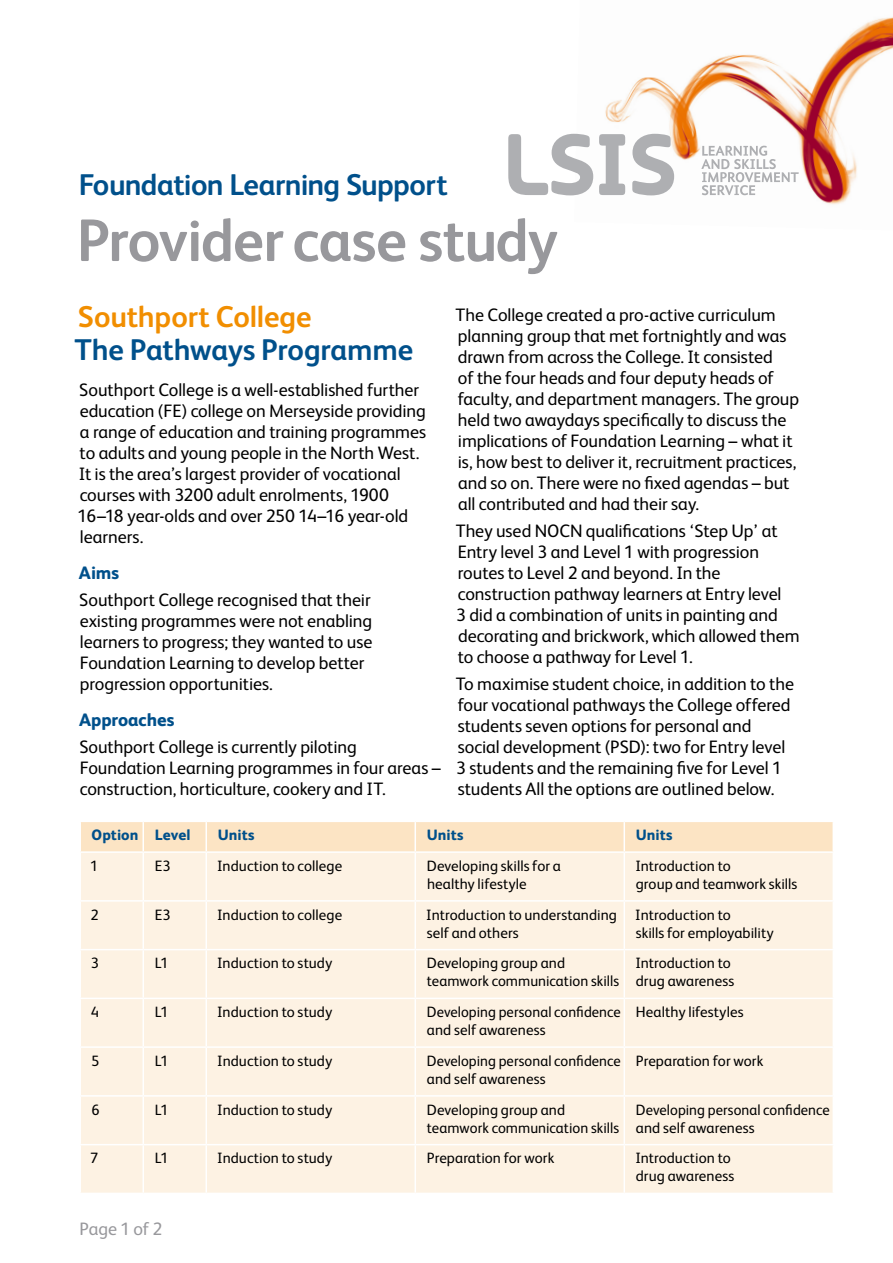
<style>
.page{position:relative;width:893px;height:1263px;background:#fff}
.page>*{position:absolute;margin:0;border:0;box-sizing:border-box;transform-origin:0 0}
.t1{font:700 60px "FS Albert";letter-spacing:-.02em;color:#98989c}
.t2{font:700 30px "FS Albert";letter-spacing:-.015em;color:#00508b}
.t3{font:700 30px "FS Albert";letter-spacing:-.005em;color:#f18e00}
.t4{font:18px/21px "FS Albert";letter-spacing:-.005em;color:#000}
.t5{font:800 18px "FS Albert";color:#00508b}
.t6{font:18px "FS Albert";letter-spacing:-.01em;color:#98989c}
.t7{font:15px/18px "FS Albert";letter-spacing:.005em;color:#000}
.t8{font:800 15px "FS Albert";color:#00508b}
</style>
<div class="page">
<div style="left:81px;top:853px;width:751px;height:339px;background:#fdf2e3"></div>
<div style="left:81px;top:822px;width:751px;height:29px;background:#fce4c4"></div>
<hr style="left:142px;top:853px;width:2px;height:47px;background:#fff">
<hr style="left:206px;top:853px;width:1px;height:47px;background:#fff">
<hr style="left:414px;top:853px;width:2px;height:47px;background:#fff">
<hr style="left:624px;top:853px;width:1px;height:47px;background:#fff">
<hr style="left:80px;top:900px;width:63px;height:1px;background:#fff">
<hr style="left:143px;top:900px;width:63px;height:1px;background:#fff">
<hr style="left:142px;top:901px;width:2px;height:48px;background:#fff">
<hr style="left:206px;top:900px;width:209px;height:1px;background:#fff">
<hr style="left:206px;top:901px;width:1px;height:48px;background:#fff">
<hr style="left:415px;top:900px;width:209px;height:1px;background:#fff">
<hr style="left:414px;top:901px;width:2px;height:48px;background:#fff">
<hr style="left:624px;top:900px;width:210px;height:1px;background:#fff">
<hr style="left:624px;top:901px;width:1px;height:48px;background:#fff">
<hr style="left:80px;top:949px;width:63px;height:1px;background:#fff">
<hr style="left:143px;top:949px;width:63px;height:1px;background:#fff">
<hr style="left:142px;top:950px;width:2px;height:47px;background:#fff">
<hr style="left:206px;top:949px;width:209px;height:1px;background:#fff">
<hr style="left:206px;top:950px;width:1px;height:47px;background:#fff">
<hr style="left:415px;top:949px;width:209px;height:1px;background:#fff">
<hr style="left:414px;top:950px;width:2px;height:47px;background:#fff">
<hr style="left:624px;top:949px;width:210px;height:1px;background:#fff">
<hr style="left:624px;top:950px;width:1px;height:47px;background:#fff">
<hr style="left:80px;top:997px;width:63px;height:2px;background:#fff">
<hr style="left:143px;top:997px;width:63px;height:2px;background:#fff">
<hr style="left:142px;top:999px;width:2px;height:47px;background:#fff">
<hr style="left:206px;top:997px;width:209px;height:2px;background:#fff">
<hr style="left:206px;top:999px;width:1px;height:47px;background:#fff">
<hr style="left:415px;top:997px;width:209px;height:2px;background:#fff">
<hr style="left:414px;top:999px;width:2px;height:47px;background:#fff">
<hr style="left:624px;top:997px;width:210px;height:2px;background:#fff">
<hr style="left:624px;top:999px;width:1px;height:47px;background:#fff">
<hr style="left:80px;top:1046px;width:63px;height:2px;background:#fff">
<hr style="left:143px;top:1046px;width:63px;height:2px;background:#fff">
<hr style="left:142px;top:1048px;width:2px;height:47px;background:#fff">
<hr style="left:206px;top:1046px;width:209px;height:2px;background:#fff">
<hr style="left:206px;top:1048px;width:1px;height:47px;background:#fff">
<hr style="left:415px;top:1046px;width:209px;height:2px;background:#fff">
<hr style="left:414px;top:1048px;width:2px;height:47px;background:#fff">
<hr style="left:624px;top:1046px;width:210px;height:2px;background:#fff">
<hr style="left:624px;top:1048px;width:1px;height:47px;background:#fff">
<hr style="left:80px;top:1095px;width:63px;height:1px;background:#fff">
<hr style="left:143px;top:1095px;width:63px;height:1px;background:#fff">
<hr style="left:142px;top:1096px;width:2px;height:48px;background:#fff">
<hr style="left:206px;top:1095px;width:209px;height:1px;background:#fff">
<hr style="left:206px;top:1096px;width:1px;height:48px;background:#fff">
<hr style="left:415px;top:1095px;width:209px;height:1px;background:#fff">
<hr style="left:414px;top:1096px;width:2px;height:48px;background:#fff">
<hr style="left:624px;top:1095px;width:210px;height:1px;background:#fff">
<hr style="left:624px;top:1096px;width:1px;height:48px;background:#fff">
<hr style="left:80px;top:1144px;width:63px;height:1px;background:#fff">
<hr style="left:143px;top:1144px;width:63px;height:1px;background:#fff">
<hr style="left:142px;top:1145px;width:2px;height:47px;background:#fff">
<hr style="left:206px;top:1144px;width:209px;height:1px;background:#fff">
<hr style="left:206px;top:1145px;width:1px;height:47px;background:#fff">
<hr style="left:415px;top:1144px;width:209px;height:1px;background:#fff">
<hr style="left:414px;top:1145px;width:2px;height:47px;background:#fff">
<hr style="left:624px;top:1144px;width:210px;height:1px;background:#fff">
<hr style="left:624px;top:1145px;width:1px;height:47px;background:#fff">
<img style="left:574px;top:16px;width:319px;height:189px">
<svg style="left:701px;top:146px;width:98px;height:49px"></svg>
<svg style="left:508px;top:134px;width:85px;height:61px"></svg>
<svg style="left:599px;top:134px;width:26px;height:61px"></svg>
<svg style="left:632px;top:134px;width:42px;height:61px"></svg>
<h2 class="t2" style="left:79px;top:164px;width:370px">Foundation Learning Support</h2>
<h1 class="t1" style="left:77px;top:200px;width:483px">Provider case study</h1>
<h2 class="t3" style="left:78px;top:296px;width:235px">Southport College</h2>
<h2 class="t2" style="left:75px;top:329px;width:340px">The Pathways Programme</h2>
<p class="t4" style="left:78px;top:378px;width:350px">Southport College is a well-established further education (FE) college on Merseyside providing a range of education and training programmes to adults and young people in the North West.<br>It is the area’s largest provider of vocational courses with 3200 adult enrolments, 1900<br>16–18 year-olds and over 250 14–16 year-old learners.</p>
<p class="t5" style="left:79px;top:560px;width:42px">Aims</p>
<p class="t4" style="left:79px;top:588px;width:295px">Southport College recognised that their existing programmes were not enabling learners to progress; they wanted to use Foundation Learning to develop better progression opportunities.</p>
<p class="t5" style="left:79px;top:707px;width:97px">Approaches</p>
<p class="t4" style="left:79px;top:736px;width:363px">Southport College is currently piloting<br>Foundation Learning programmes in four areas – construction, horticulture, cookery and IT.</p>
<p class="t4" style="left:456px;top:304px;width:345px">The College created a pro-active curriculum planning group that met fortnightly and was drawn from across the College. It consisted<br>of the four heads and four deputy heads of faculty, and department managers. The group held two awaydays specifically to discuss the implications of Foundation Learning – what it is, how best to deliver it, recruitment practices, and so on. There were no fixed agendas – but all contributed and had their say.</p>
<p class="t4" style="left:456px;top:520px;width:345px">They used NOCN qualifications ‘Step Up’ at Entry level 3 and Level 1 with progression routes to Level 2 and beyond. In the construction pathway learners at Entry level<br>3 did a combination of units in painting and decorating and brickwork, which allowed them to choose a pathway for Level 1.</p>
<p class="t4" style="left:456px;top:673px;width:340px">To maximise student choice, in addition to the four vocational pathways the College offered students seven options for personal and social development (PSD): two for Entry level 3 students and the remaining five for Level 1 students All the options are outlined below.</p>
<p class="t8" style="left:92px;top:824px;width:100px">Option Level</p>
<p class="t8" style="left:218px;top:824px;width:38px">Units</p>
<p class="t8" style="left:427px;top:824px;width:38px">Units</p>
<p class="t8" style="left:636px;top:824px;width:38px">Units</p>
<p class="t7" style="left:90px;top:856px;width:10px">1</p>
<p class="t7" style="left:155px;top:856px;width:17px">E3</p>
<p class="t7" style="left:217px;top:856px;width:126px">Induction to college</p>
<p class="t7" style="left:427px;top:856px;width:136px">Developing skills for a healthy lifestyle</p>
<p class="t7" style="left:635px;top:856px;width:164px">Introduction to<br>group and teamwork skills</p>
<p class="t7" style="left:91px;top:905px;width:10px">2</p>
<p class="t7" style="left:155px;top:905px;width:17px">E3</p>
<p class="t7" style="left:217px;top:905px;width:126px">Induction to college</p>
<p class="t7" style="left:426px;top:905px;width:192px">Introduction to understanding self and others</p>
<p class="t7" style="left:635px;top:905px;width:140px">Introduction to<br>skills for employability</p>
<p class="t7" style="left:91px;top:953px;width:10px">3</p>
<p class="t7" style="left:155px;top:953px;width:15px">L1</p>
<p class="t7" style="left:217px;top:953px;width:116px">Induction to study</p>
<p class="t7" style="left:427px;top:953px;width:194px">Developing group and teamwork communication skills</p>
<p class="t7" style="left:635px;top:953px;width:100px">Introduction to drug awareness</p>
<p class="t7" style="left:91px;top:1002px;width:10px">4</p>
<p class="t7" style="left:155px;top:1002px;width:15px">L1</p>
<p class="t7" style="left:217px;top:1002px;width:116px">Induction to study</p>
<p class="t7" style="left:427px;top:1002px;width:195px">Developing personal confidence and self awareness</p>
<p class="t7" style="left:636px;top:1002px;width:109px">Healthy lifestyles</p>
<p class="t7" style="left:91px;top:1051px;width:10px">5</p>
<p class="t7" style="left:155px;top:1051px;width:15px">L1</p>
<p class="t7" style="left:217px;top:1051px;width:116px">Induction to study</p>
<p class="t7" style="left:427px;top:1051px;width:195px">Developing personal confidence and self awareness</p>
<p class="t7" style="left:636px;top:1051px;width:129px">Preparation for work</p>
<p class="t7" style="left:92px;top:1100px;width:10px">6</p>
<p class="t7" style="left:155px;top:1100px;width:15px">L1</p>
<p class="t7" style="left:217px;top:1100px;width:116px">Induction to study</p>
<p class="t7" style="left:427px;top:1100px;width:194px">Developing group and teamwork communication skills</p>
<p class="t7" style="left:636px;top:1100px;width:195px">Developing personal confidence and self awareness</p>
<p class="t7" style="left:90px;top:1148px;width:10px">7</p>
<p class="t7" style="left:155px;top:1148px;width:15px">L1</p>
<p class="t7" style="left:217px;top:1148px;width:116px">Induction to study</p>
<p class="t7" style="left:427px;top:1148px;width:129px">Preparation for work</p>
<p class="t7" style="left:635px;top:1148px;width:100px">Introduction to drug awareness</p>
<p class="t6" style="left:80px;top:1216px;width:84px">Page 1 of 2</p>
</div>
